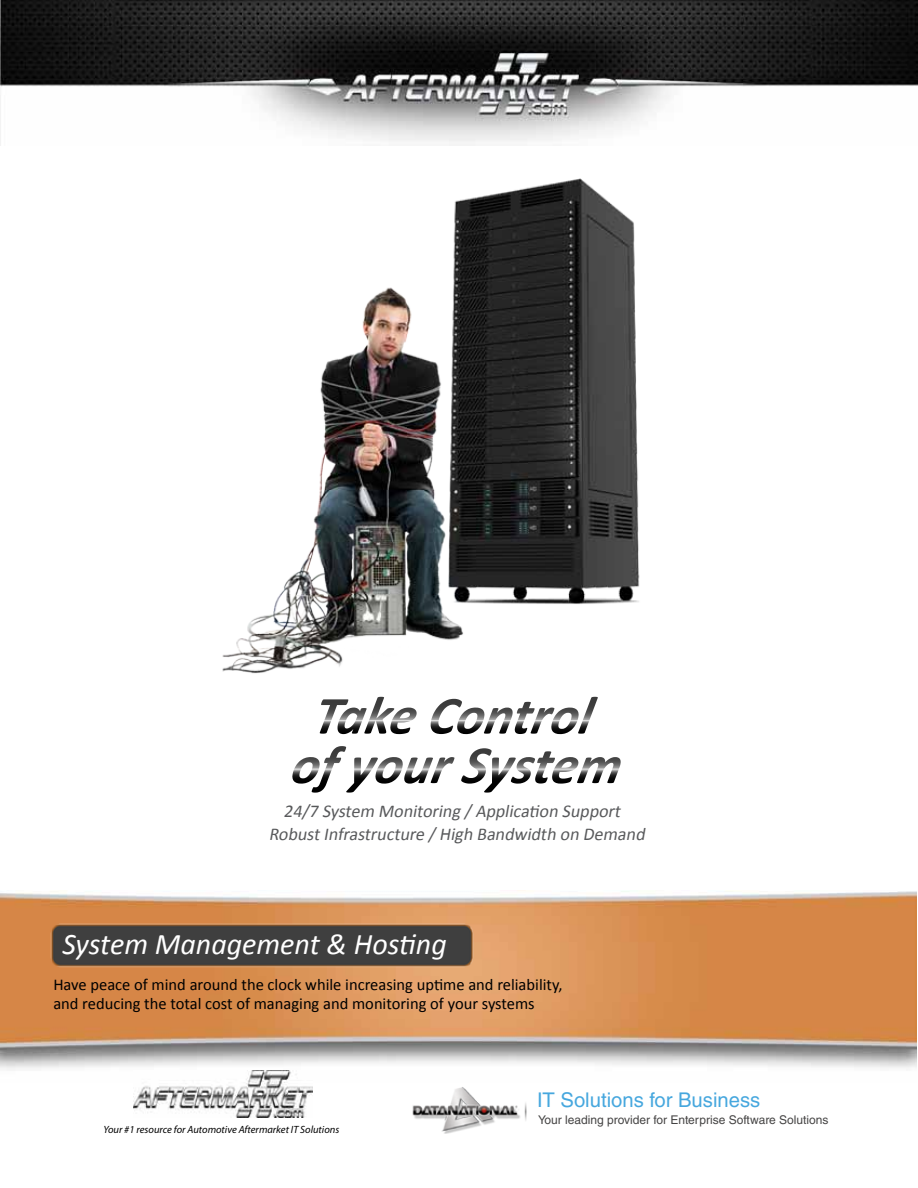
<style>
.page{position:relative;width:918px;height:1188px;background:#fff}
.page>*{position:absolute;margin:0;border:0;box-sizing:border-box;transform-origin:0 0}
.t1{font:italic 700 54px/49.5px "Calibri";color:#000;text-align:center}
.t2{font:italic 30px "Calibri";color:#fff}
.t3{font:20.25px "Helvetica LT Std";color:#46a7de}
.t4{font:italic 18px "Calibri";color:#58595b}
.t5{font:16.5px/19.8px "Calibri";color:#000}
.t6{font:12px "Helvetica LT Std";color:#454444}
.t7{font:italic 10.5px "Myriad Pro";color:#000}
</style>
<div class="page">
<img style="left:0;top:0;width:918px;height:145px">
<img style="left:0;top:890px;width:916px;height:180px">
<img style="left:44px;top:920px;width:434px;height:51px">
<img style="left:412px;top:1087px;width:115px;height:47px">
<img style="left:133px;top:1070px;width:180px;height:47px">
<img style="left:222px;top:179px;width:418px;height:495px">
<h1 class="t1" style="left:290px;top:691px;width:343px">Take Control of yourSystem</h1>
<p class="t4" style="left:269px;top:823px;width:381px">RobustInfrastructure /High Bandwidth on Demand</p>
<p class="t4" style="left:284px;top:799px;width:342px">24/7 System Monitoring /Application Support</p>
<h2 class="t2" style="left:62px;top:924px;width:386px">System Management &amp; Hosting</h2>
<p class="t5" style="left:53px;top:974px;width:511px">Have peace of mind around the clock while increasing uptime and reliability, and reducing the total cost of managing and monitoring of your systems</p>
<p class="t7" style="left:103px;top:1123px;width:237px">Your #1 resource for Automotive Aftermarket IT Solutions</p>
<p class="t3" style="left:537px;top:1088px;width:224px">IT Solutions for Business</p>
<p class="t6" style="left:538px;top:1113px;width:292px">Your leading provider for Enterprise Software Solutions</p>
</div>
